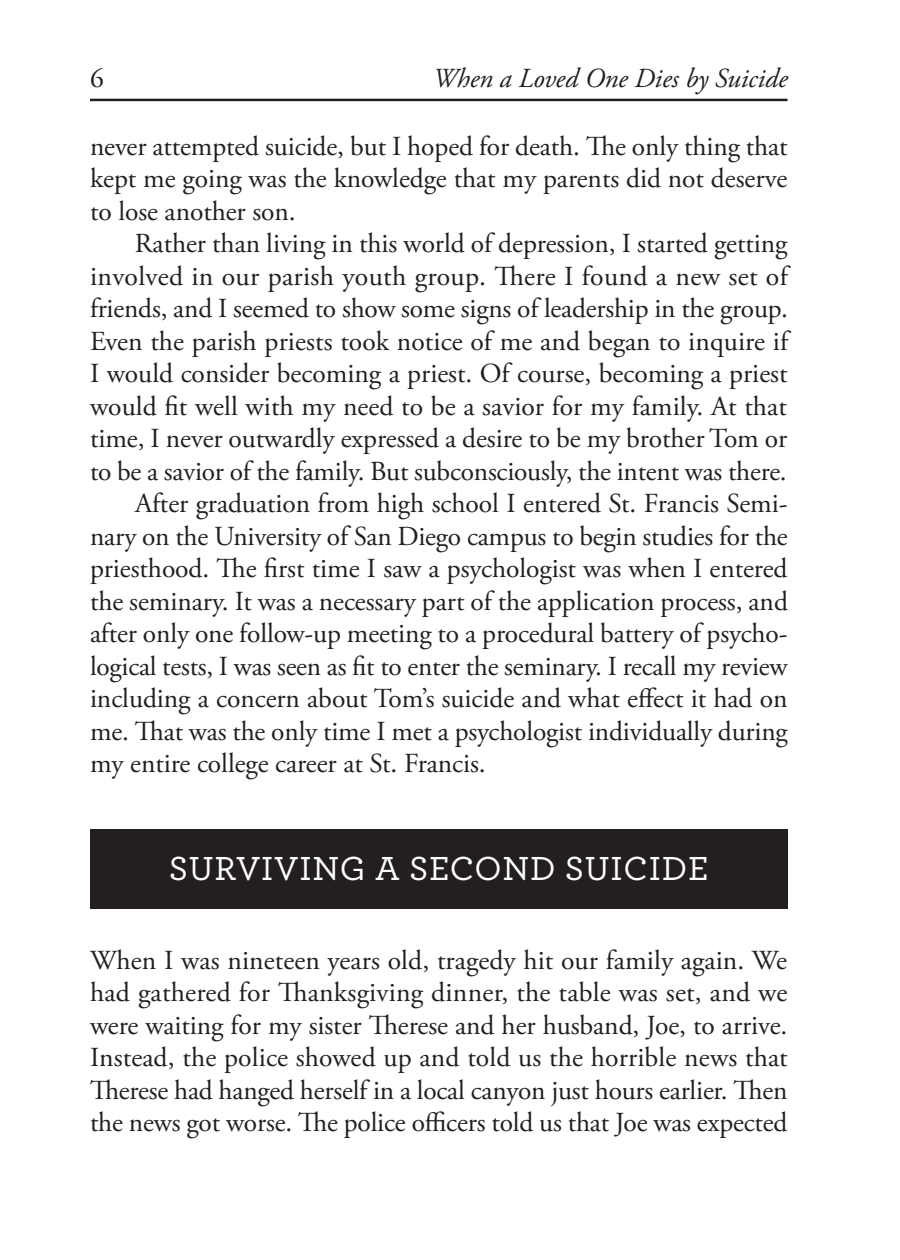
<style>
.page{position:relative;width:900px;height:1260px;background:#fff}
.page>*{position:absolute;margin:0;border:0;box-sizing:border-box;transform-origin:0 0}
.t1{font:500 35px "Archer";letter-spacing:.025em;color:#fff}
.t2{font:27.5px/32.5px "Adobe Garamond Pro";letter-spacing:-.005em;color:#231f20;text-align:justify}
.t3{font:italic 27.5px "Adobe Garamond Pro";letter-spacing:-.005em;color:#231f20}
</style>
<div class="page">
<hr style="left:90px;top:99px;width:698px;height:2px;background:#231f20">
<div style="left:90px;top:829px;width:698px;height:80px;background:#231f20"></div>
<p class="t2" style="left:90px;top:63px;width:15px">6</p>
<p class="t3" style="left:433px;top:62px;width:356px">When a Loved One Dies by Suicide</p>
<p class="t2" style="left:90px;top:131px;width:699px">never attempted suicide, but I hoped for death. The only thing that kept me going was the knowledge that my parents did not deserve to lose another son.</p>
<p class="t2" style="left:135px;top:228px;width:654px">Rather than living in this world of depression, I started getting</p>
<p class="t2" style="left:90px;top:261px;width:699px">involved in our parish youth group. There I found a new set of</p>
<p class="t2" style="left:90px;top:293px;width:699px">friends, and I seemed to show some signs of leadership in the group.</p>
<p class="t2" style="left:90px;top:326px;width:700px">Even the parish priests took notice of me and began to inquire if</p>
<p class="t2" style="left:90px;top:358px;width:699px">I would consider becoming a priest. Of course, becoming a priest</p>
<p class="t2" style="left:90px;top:391px;width:698px">would fit well with my need to be a savior for my family. At that</p>
<p class="t2" style="left:90px;top:423px;width:699px">time, I never outwardly expressed a desire to be my brother Tom or</p>
<p class="t2" style="left:90px;top:456px;width:698px">to be a savior of the family. But subconsciously, the intent was there.</p>
<p class="t2" style="left:135px;top:488px;width:654px">After graduation from high school I entered St. Francis Semi-</p>
<p class="t2" style="left:90px;top:521px;width:699px">nary on the University of San Diego campus to begin studies for the</p>
<p class="t2" style="left:90px;top:553px;width:699px">priesthood. The first time I saw a psychologist was when I entered</p>
<p class="t2" style="left:90px;top:586px;width:699px">the seminary. It was a necessary part of the application process, and</p>
<p class="t2" style="left:90px;top:618px;width:699px">after only one follow-up meeting to a procedural battery of psycho-</p>
<p class="t2" style="left:90px;top:651px;width:699px">logical tests, I was seen as fit to enter the seminary. I recall my review</p>
<p class="t2" style="left:90px;top:683px;width:699px">including a concern about Tom’s suicide and what effect it had on</p>
<p class="t2" style="left:90px;top:716px;width:699px">me. That was the only time I met a psychologist individually during</p>
<p class="t2" style="left:90px;top:748px;width:397px">my entire college career at St. Francis.</p>
<p class="t1" style="left:169px;top:843px;width:541px">SURVIVING A SECOND SUICIDE</p>
<p class="t2" style="left:90px;top:945px;width:699px">When I was nineteen years old, tragedy hit our family again. We had gathered for Thanksgiving dinner, the table was set, and we were waiting for my sister Therese and her husband, Joe, to arrive.<br>Instead, the police showed up and told us the horrible news that Therese had hanged herself in a local canyon just hours earlier. Then the news got worse. The police officers told us that Joe was expected</p>
</div>
